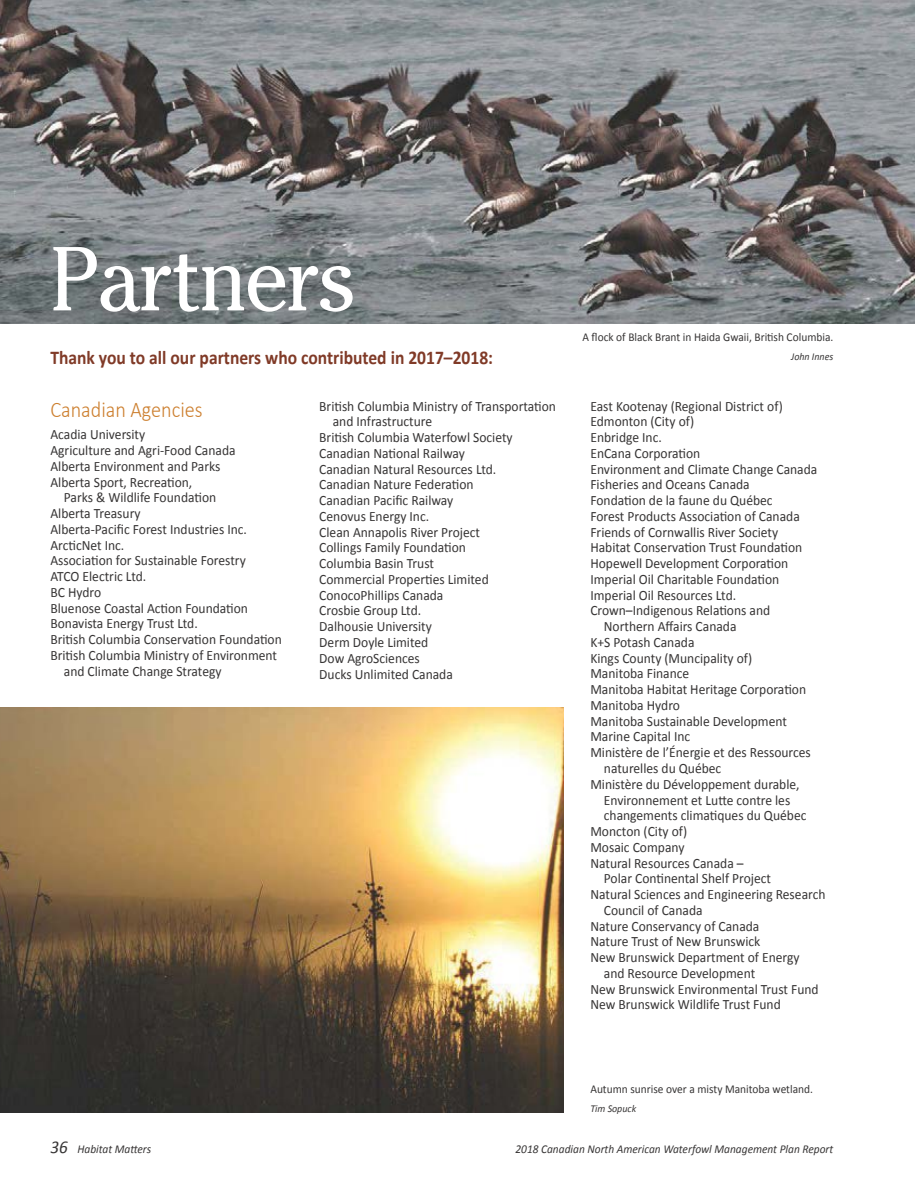
<style>
.page{position:relative;width:918px;height:1189px;background:#fff}
.page>*{position:absolute;margin:0;border:0;box-sizing:border-box;transform-origin:0 0}
.t1{font:90px "Cheltenham";letter-spacing:-.03em;color:#fff;scale:.92 1}
.t2{font:300 22.5px "Calibri";color:#cd8030;scale:.9 1}
.t3{font:700 19.5px "Calibri";color:#803a27;scale:.9 1}
.t4{font:14.25px/15.8px "Calibri";color:#373535;scale:.95 1}
.t5{font:12px "Calibri";color:#373535;scale:.95 1}
.t6{font:italic 12px "Calibri";color:#373535;scale:.95 1}
.t7{font:italic 10.5px "Calibri";color:#373535;scale:.95 1}
.s1{font-size:18px}
</style>
<div class="page">
<img style="left:0;top:0;width:914px;height:323px">
<img style="left:0;top:707px;width:563px;height:405px">
<h1 class="t1" style="left:50px;top:226px;width:335px">Partners</h1>
<h3 class="t3" style="left:50px;top:345px;width:493px">Thank you to all our partners who contributed in 2017–2018:</h3>
<h2 class="t2" style="left:50px;top:395px;width:171px">Canadian Agencies</h2>
<p class="t4" style="left:50px;top:426px;width:196px">Acadia University<br>Agriculture and Agri-Food Canada<br>Alberta Environment and Parks<br>Alberta Sport, Recreation,</p>
<p class="t4" style="left:64px;top:489px;width:162px">Parks &amp; Wildlife Foundation</p>
<p class="t4" style="left:50px;top:505px;width:96px">Alberta Treasury</p>
<p class="t4" style="left:50px;top:521px;width:208px">Alberta-Pacific Forest Industries Inc.</p>
<p class="t4" style="left:50px;top:537px;width:79px">ArcticNet Inc.</p>
<p class="t4" style="left:50px;top:552px;width:207px">Association for Sustainable Forestry</p>
<p class="t4" style="left:50px;top:568px;width:102px">ATCO Electric Ltd.</p>
<p class="t4" style="left:50px;top:584px;width:55px">BC Hydro</p>
<p class="t4" style="left:50px;top:600px;width:210px">Bluenose Coastal Action Foundation</p>
<p class="t4" style="left:50px;top:615px;width:157px">Bonavista Energy Trust Ltd.</p>
<p class="t4" style="left:50px;top:631px;width:245px">British Columbia Conservation Foundation</p>
<p class="t4" style="left:50px;top:647px;width:240px">British Columbia Ministry of Environment</p>
<p class="t4" style="left:64px;top:663px;width:167px">and Climate Change Strategy</p>
<p class="t4" style="left:319px;top:398px;width:251px">British Columbia Ministry of Transportation</p>
<p class="t4" style="left:333px;top:413px;width:106px">and Infrastructure</p>
<p class="t4" style="left:319px;top:429px;width:205px">British Columbia Waterfowl Society</p>
<p class="t4" style="left:319px;top:445px;width:155px">Canadian National Railway</p>
<p class="t4" style="left:319px;top:461px;width:188px">Canadian Natural Resources Ltd.</p>
<p class="t4" style="left:319px;top:476px;width:164px">Canadian Nature Federation</p>
<p class="t4" style="left:319px;top:492px;width:143px">Canadian Pacific Railway</p>
<p class="t4" style="left:319px;top:508px;width:117px">Cenovus Energy Inc.</p>
<p class="t4" style="left:319px;top:524px;width:171px">Clean Annapolis River Project</p>
<p class="t4" style="left:319px;top:539px;width:156px">Collings Family Foundation</p>
<p class="t4" style="left:319px;top:555px;width:122px">Columbia Basin Trust</p>
<p class="t4" style="left:319px;top:571px;width:180px">Commercial Properties Limited</p>
<p class="t4" style="left:319px;top:587px;width:132px">ConocoPhillips Canada</p>
<p class="t4" style="left:319px;top:602px;width:109px">Crosbie Group Ltd.</p>
<p class="t4" style="left:319px;top:618px;width:120px">Dalhousie University</p>
<p class="t4" style="left:319px;top:634px;width:116px">Derm Doyle Limited</p>
<p class="t4" style="left:319px;top:650px;width:107px">Dow AgroSciences</p>
<p class="t4" style="left:319px;top:665px;width:142px">Ducks Unlimited Canada</p>
<p class="t5" style="left:582px;top:329px;width:266px">A flock of Black Brant in Haida Gwaii, British Columbia.</p>
<p class="t7" style="left:791px;top:349px;width:46px">John Innes</p>
<p class="t4" style="left:590px;top:398px;width:204px">East Kootenay (Regional District of)</p>
<p class="t4" style="left:590px;top:413px;width:111px">Edmonton (City of)</p>
<p class="t4" style="left:590px;top:429px;width:77px">Enbridge Inc.</p>
<p class="t4" style="left:590px;top:445px;width:117px">EnCana Corporation</p>
<p class="t4" style="left:590px;top:461px;width:240px">Environment and Climate Change Canada</p>
<p class="t4" style="left:590px;top:476px;width:169px">Fisheries and Oceans Canada</p>
<p class="t4" style="left:590px;top:492px;width:193px">Fondation de la faune du Québec</p>
<p class="t4" style="left:590px;top:508px;width:222px">Forest Products Association of Canada</p>
<p class="t4" style="left:590px;top:524px;width:199px">Friends of Cornwallis River Society</p>
<p class="t4" style="left:590px;top:539px;width:225px">Habitat Conservation Trust Foundation</p>
<p class="t4" style="left:590px;top:555px;width:210px">Hopewell Development Corporation</p>
<p class="t4" style="left:590px;top:571px;width:200px">Imperial Oil Charitable Foundation</p>
<p class="t4" style="left:590px;top:587px;width:155px">Imperial Oil Resources Ltd.</p>
<p class="t4" style="left:590px;top:602px;width:191px">Crown–Indigenous Relations and</p>
<p class="t4" style="left:604px;top:618px;width:141px">Northern Affairs Canada</p>
<p class="t4" style="left:590px;top:634px;width:111px">K+S Potash Canada</p>
<p class="t4" style="left:590px;top:650px;width:172px">Kings County (Muncipality of)</p>
<p class="t4" style="left:590px;top:665px;width:106px">Manitoba Finance</p>
<p class="t4" style="left:590px;top:681px;width:229px">Manitoba Habitat Heritage Corporation</p>
<p class="t4" style="left:590px;top:697px;width:96px">Manitoba Hydro</p>
<p class="t4" style="left:590px;top:713px;width:208px">Manitoba Sustainable Development</p>
<p class="t4" style="left:590px;top:728px;width:107px">Marine Capital Inc</p>
<p class="t4" style="left:590px;top:744px;width:234px">Ministère de l’Énergie et des Ressources</p>
<p class="t4" style="left:604px;top:760px;width:125px">naturelles du Québec</p>
<p class="t4" style="left:590px;top:776px;width:222px">Ministère du Développement durable,</p>
<p class="t4" style="left:604px;top:791px;width:198px">Environnement et Lutte contre les</p>
<p class="t4" style="left:604px;top:807px;width:215px">changements climatiques du Québec</p>
<p class="t4" style="left:590px;top:823px;width:104px">Moncton (City of)</p>
<p class="t4" style="left:590px;top:839px;width:101px">Mosaic Company</p>
<p class="t4" style="left:590px;top:854px;width:163px">Natural Resources Canada –</p>
<p class="t4" style="left:604px;top:870px;width:177px">Polar Continental Shelf Project</p>
<p class="t4" style="left:590px;top:886px;width:249px">Natural Sciences and Engineering Research</p>
<p class="t4" style="left:604px;top:902px;width:105px">Council of Canada</p>
<p class="t4" style="left:590px;top:917px;width:179px">Nature Conservancy of Canada</p>
<p class="t4" style="left:590px;top:933px;width:181px">Nature Trust of New Brunswick</p>
<p class="t4" style="left:590px;top:949px;width:222px">New Brunswick Department of Energy</p>
<p class="t4" style="left:604px;top:965px;width:161px">and Resource Development</p>
<p class="t4" style="left:590px;top:980px;width:242px">New Brunswick Environmental Trust Fund</p>
<p class="t4" style="left:590px;top:996px;width:202px">New Brunswick Wildlife Trust Fund</p>
<p class="t5" style="left:590px;top:1081px;width:236px">Autumn sunrise over a misty Manitoba wetland.</p>
<p class="t7" style="left:590px;top:1100px;width:50px">Tim Sopuck</p>
<p class="t6" style="left:50px;top:1140px;width:108px"><span class="s1">36</span> Habitat Matters</p>
<p class="t6" style="left:515px;top:1140px;width:336px">2018 Canadian North American Waterfowl Management Plan Report</p>
</div>
